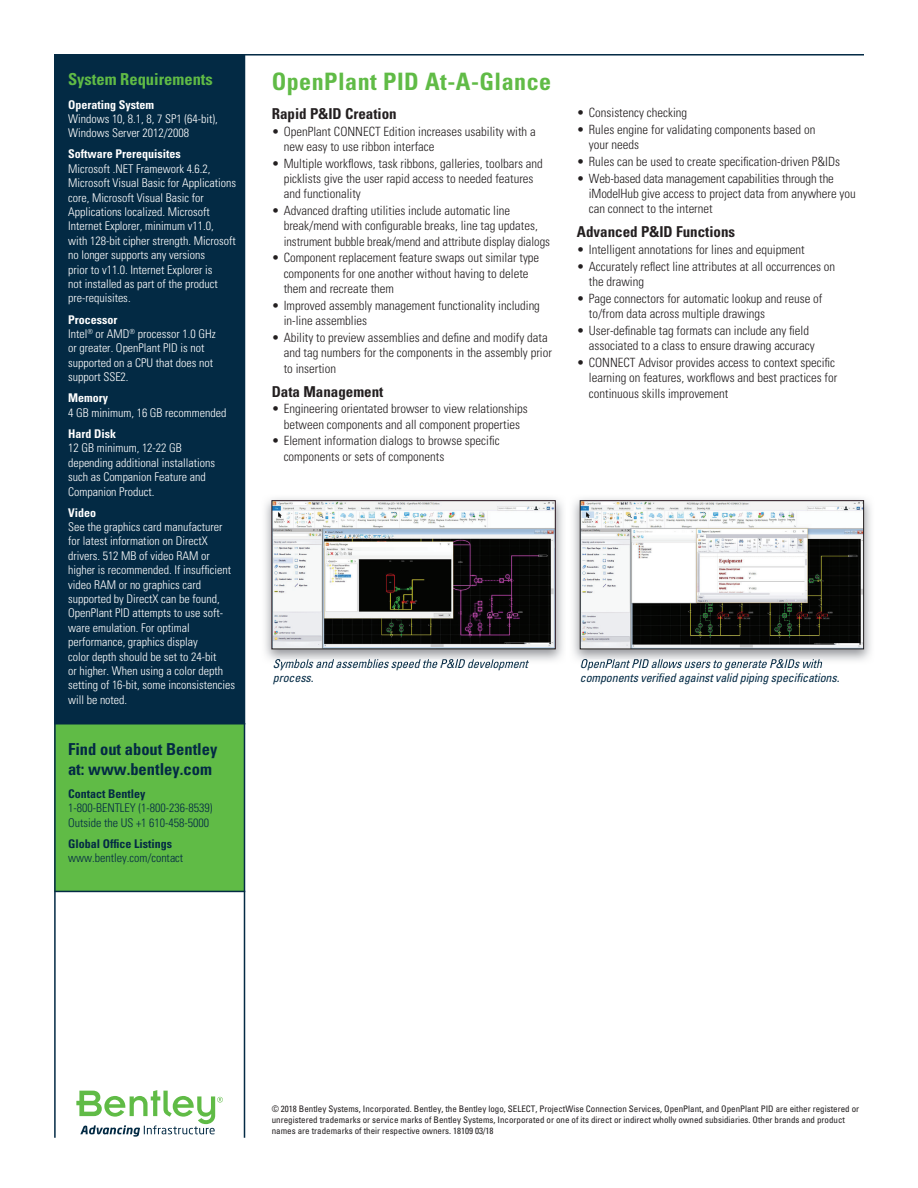
<style>
.page{position:relative;width:918px;height:1188px;background:#fff}
.page>*{position:absolute;margin:0;border:0;box-sizing:border-box;transform-origin:0 0}
.t1{font:700 condensed 24px "Univers";letter-spacing:.02em;color:#60bb46}
.t2{font:700 condensed 16.5px/19.8px "Univers";color:#032a44}
.t3{font:700 condensed 16.5px "Univers";color:#60bb46}
.t4{font:700 condensed 15px "Univers";color:#231f20}
.t5{font:300 condensed 12.75px/15.3px "Univers";color:#231f20}
.t6{font:300 condensed 12px/14.4px "Univers";color:#fff}
.t7{font:italic condensed 12px/14.4px "Univers";letter-spacing:-.01em;color:#032a44}
.t8{font:300 condensed 12px/14.4px "Univers";color:#032a44}
.t9{font:700 condensed 12px "Univers";color:#fff}
.t10{font:700 condensed 12px "Univers";color:#032a44}
.t11{font:condensed 9px/10.8px "Univers";color:#231f20}
.s1{font-weight:700}
</style>
<div class="page">
<div style="left:55px;top:330px;width:190px;height:562px;background:#60bb46"></div>
<hr style="left:55px;top:891px;width:190px;height:1px;background:#032a44">
<div style="left:55px;top:54px;width:190px;height:670px;background:#032a44"></div>
<hr style="left:244px;top:54px;width:1px;height:1084px;background:#032a44">
<hr style="left:54px;top:54px;width:2px;height:1084px;background:#032a44">
<hr style="left:56px;top:54px;width:808px;height:2px;background:#032a44">
<img style="left:265px;top:498px;width:298px;height:163px">
<img style="left:274px;top:659px;width:255px;height:5px">
<svg style="left:271px;top:500px;width:285px;height:150px"></svg>
<img style="left:573px;top:498px;width:298px;height:166px">
<img style="left:581px;top:659px;width:241px;height:5px">
<svg style="left:579px;top:500px;width:285px;height:150px"></svg>
<svg style="left:76px;top:1090px;width:147px;height:47px"></svg>
<p class="t3" style="left:68px;top:69px;width:146px">System Requirements</p>
<p class="t9" style="left:68px;top:97px;width:87px">Operating System</p>
<p class="t6" style="left:68px;top:111px;width:151px">Windows 10, 8.1, 8, 7 SP1 (64-bit),<br>Windows Server 2012/2008</p>
<p class="t9" style="left:68px;top:147px;width:114px">Software Prerequisites</p>
<p class="t6" style="left:68px;top:161px;width:170px">Microsoft .NET Framework 4.6.2, Microsoft Visual Basic for Applications core, Microsoft Visual Basic for Applications localized. Microsoft Internet Explorer, minimum v11.0, with 128-bit cipher strength. Microsoft no longer supports any versions<br>prior to v11.0. Internet Explorer is<br>not installed as part of the product pre-requisites.</p>
<p class="t6" style="left:68px;top:312px;width:149px"><span class="s1">Processor<br></span>Intel<sup>®</sup> or AMD<sup>®</sup> processor 1.0 GHz or greater. OpenPlant PID is not supported on a CPU that does not support SSE2.</p>
<p class="t9" style="left:68px;top:391px;width:41px">Memory</p>
<p class="t6" style="left:68px;top:405px;width:160px">4 GB minimum, 16 GB recommended</p>
<p class="t9" style="left:68px;top:426px;width:49px">Hard Disk</p>
<p class="t6" style="left:68px;top:441px;width:149px">12 GB minimum, 12-22 GB depending additional installations such as Companion Feature and<br>Companion Product.</p>
<p class="t9" style="left:68px;top:505px;width:30px">Video</p>
<p class="t6" style="left:68px;top:520px;width:169px">See the graphics card manufacturer for latest information on DirectX drivers. 512 MB of video RAM or higher is recommended. If insufficient video RAM or no graphics card supported by DirectX can be found,<br>OpenPlant PID attempts to use soft&shy;ware emulation. For optimal performance, graphics display<br>color depth should be set to 24-bit<br>or higher. When using a color depth setting of 16-bit, some inconsistencies will be noted.</p>
<p class="t2" style="left:68px;top:739px;width:151px">Find out about Bentley at: www.bentley.com</p>
<p class="t10" style="left:68px;top:786px;width:79px">Contact Bentley</p>
<p class="t8" style="left:68px;top:801px;width:146px">1-800-BENTLEY (1-800-236-8539)<br>Outside the US +1 610-458-5000</p>
<p class="t10" style="left:68px;top:836px;width:105px">Global Office Listings</p>
<p class="t8" style="left:68px;top:851px;width:117px">www.bentley.com/contact</p>
<h1 class="t1" style="left:272px;top:67px;width:281px">OpenPlant PID At-A-Glance</h1>
<p class="t4" style="left:272px;top:104px;width:127px">Rapid P&amp;ID Creation</p>
<p class="t5" style="left:284px;top:123px;width:254px;text-indent:-12px">• OpenPlant CONNECT Edition increases usability with a new easy to use ribbon interface</p>
<p class="t5" style="left:284px;top:156px;width:261px;text-indent:-12px">• Multiple workflows, task ribbons, galleries, toolbars and picklists give the user rapid access to needed features and functionality</p>
<p class="t5" style="left:284px;top:203px;width:268px;text-indent:-12px">• Advanced drafting utilities include automatic line break/mend with configurable breaks, line tag updates, instrument bubble break/mend and attribute display dialogs</p>
<p class="t5" style="left:284px;top:250px;width:257px;text-indent:-12px">• Component replacement feature swaps out similar type components for one another without having to delete them and recreate them</p>
<p class="t5" style="left:284px;top:298px;width:258px;text-indent:-12px">• Improved assembly management functionality including in-line assemblies</p>
<p class="t5" style="left:284px;top:330px;width:270px;text-indent:-12px">• Ability to preview assemblies and define and modify data and tag numbers for the components in the assembly prior to insertion</p>
<p class="t4" style="left:272px;top:382px;width:113px">Data Management</p>
<p class="t5" style="left:272px;top:401px;width:258px;text-align:center">• Engineering orientated browser to view relationships between components and all component properties</p>
<p class="t5" style="left:284px;top:433px;width:217px;text-indent:-12px">• Element information dialogs to browse specific components or sets of components</p>
<p class="t5" style="left:577px;top:105px;width:112px">• Consistency checking</p>
<p class="t5" style="left:589px;top:122px;width:228px;text-indent:-12px">• Rules engine for validating components based on your needs</p>
<p class="t5" style="left:577px;top:154px;width:265px">• Rules can be used to create specification-driven P&amp;IDs</p>
<p class="t5" style="left:589px;top:171px;width:269px;text-indent:-12px">• Web-based data management capabilities through the iModelHub give access to project data from anywhere you can connect to the internet</p>
<p class="t4" style="left:577px;top:223px;width:160px">Advanced P&amp;ID Functions</p>
<p class="t5" style="left:577px;top:242px;width:229px">• Intelligent annotations for lines and equipment</p>
<p class="t5" style="left:589px;top:259px;width:248px;text-indent:-12px">• Accurately reflect line attributes at all occurrences on the drawing</p>
<p class="t5" style="left:589px;top:291px;width:235px;text-indent:-12px">• Page connectors for automatic lookup and reuse of to/from data across multiple drawings</p>
<p class="t5" style="left:589px;top:323px;width:227px;text-indent:-12px">• User-definable tag formats can include any field associated to a class to ensure drawing accuracy</p>
<p class="t5" style="left:589px;top:355px;width:250px;text-indent:-12px">• CONNECT Advisor provides access to context specific learning on features, workflows and best practices for continuous skills improvement</p>
<p class="t7" style="left:273px;top:656px;width:256px">Symbols and assemblies speed the P&amp;ID development process.</p>
<p class="t7" style="left:580px;top:656px;width:261px">OpenPlant PID allows users to generate P&amp;IDs with components verified against valid piping specifications.</p>
<p class="t11" style="left:272px;top:1104px;width:589px">© 2018 Bentley Systems, Incorporated. Bentley, the Bentley logo, SELECT, ProjectWise Connection Services, OpenPlant, and OpenPlant PID are either registered or unregistered trademarks or service marks of Bentley Systems, Incorporated or one of its direct or indirect wholly owned subsidiaries. Other brands and product names are trademarks of their respective owners. 18109 03/18</p>
</div>
